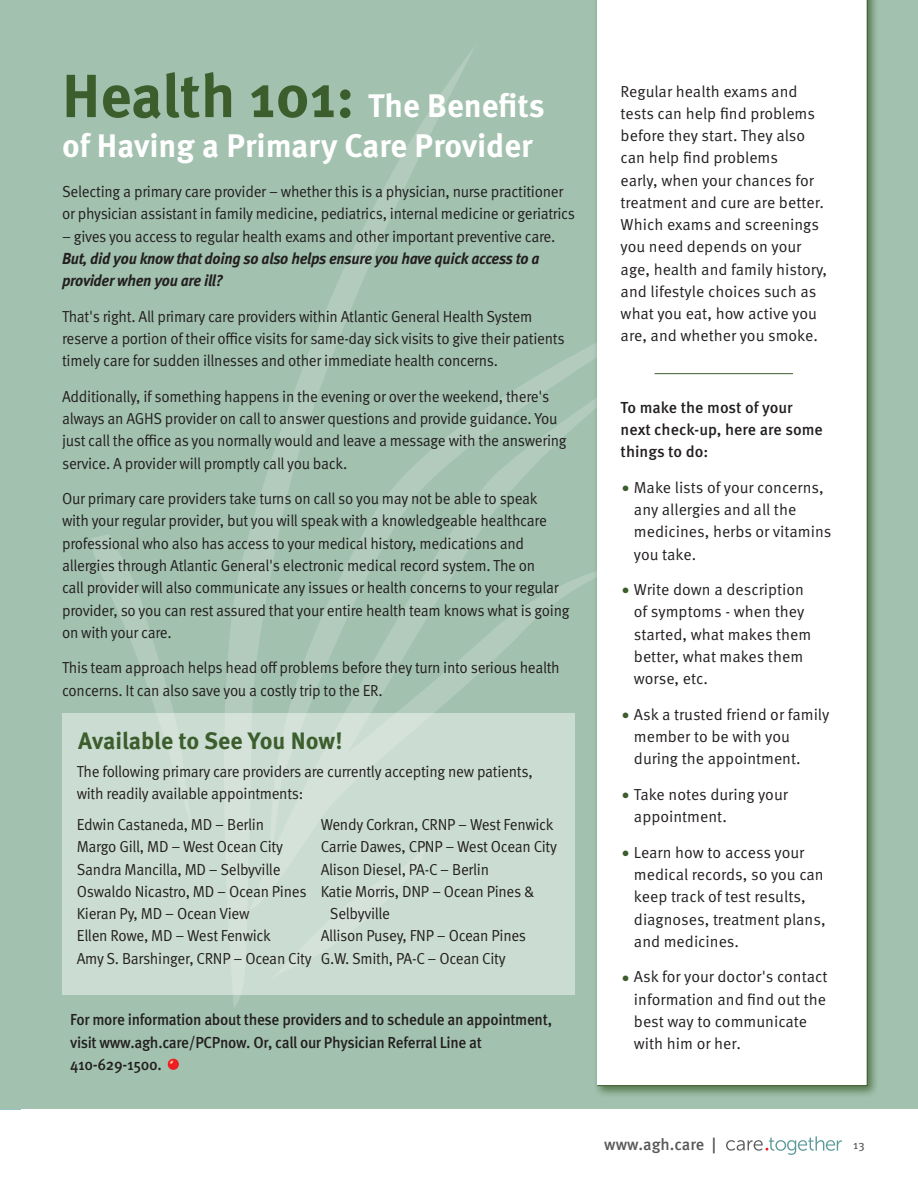
<style>
.page{position:relative;width:918px;height:1202px;background:#fff}
.page>*{position:absolute;margin:0;border:0;box-sizing:border-box;transform-origin:0 0}
.t1{font:700 32.7px/40px "Meta OT";color:#fff}
.t2{font:700 23.7px "Meta OT";letter-spacing:-.005em;color:#3c5d2c}
.t3{font:500 16.35px "Meta OT";color:#57585a}
.t4{font:15.9px/22.2px "Meta OT Norm";letter-spacing:-.02em;color:#231f20;scale:.95 1}
.t5{font:15.9px/22.2px "Meta OT Norm";color:#231f20}
.t6{font:500 15.9px/22.2px "Meta OT";letter-spacing:-.02em;color:#231f20;scale:.95 1}
.t7{font:italic 700 15.9px/22.2px "Meta OT";letter-spacing:-.02em;color:#231f20;scale:.95 1}
.t8{font:500 15.9px/22.2px "Meta OT";color:#231f20}
.t9{font:11.85px "Meta OT";color:#57585a}
.s1{font-size:60.75px;color:#3c5d2c}
.s2{font-family:"Meta OT";font-weight:700;color:#3c5d2c}
</style>
<div class="page">
<svg style="left:726px;top:1136px;width:116px;height:18px"></svg>
<div style="left:0;top:0;width:918px;height:1108px;background:#a2c1af"></div>
<svg style="left:206px;top:47px;width:271px;height:960px"></svg>
<svg style="left:91px;top:534px;width:83px;height:179px"></svg>
<svg style="left:268px;top:274px;width:209px;height:68px"></svg>
<svg style="left:250px;top:342px;width:343px;height:371px"></svg>
<div style="left:593px;top:0;width:287px;height:1098px;background:#3c5d2c;opacity:.75"></div>
<div style="left:597px;top:0;width:271px;height:1086px;background:#fff"></div>
<hr style="left:655px;top:373px;width:138px;height:1px;background:#3c5d2c">
<div style="left:62px;top:713px;width:513px;height:281px;background:#cbdcd2"></div>
<div style="left:168px;top:1058px;width:11px;height:11px;background:#ee1d23;border-radius:50%"></div>
<svg style="left:168px;top:1059px;width:6px;height:5px"></svg>
<h1 class="t1" style="left:62px;top:86px;width:484px"><span class="s1">Health 101:</span> The Benefits of Having a Primary Care Provider</h1>
<p class="t4" style="left:62px;top:181px;width:542px">Selecting a primary care provider – whether this is a physician, nurse practitioner or physician assistant in family medicine, pediatrics, internal medicine or geriatrics</p>
<p class="t4" style="left:62px;top:225px;width:521px">– gives you access to regular health exams and other important preventive care.</p>
<p class="t7" style="left:62px;top:247px;width:504px">But, did you know that doing so also helps ensure you have quick access to a provider when you are ill?</p>
<p class="t4" style="left:62px;top:305px;width:530px">That's right. All primary care providers within Atlantic General Health System reserve a portion of their office visits for same-day sick visits to give their patients timely care for sudden illnesses and other immediate health concerns.</p>
<p class="t4" style="left:62px;top:385px;width:533px">Additionally, if something happens in the evening or over the weekend, there's always an AGHS provider on call to answer questions and provide guidance. You just call the office as you normally would and leave a message with the answering service. A provider will promptly call you back.</p>
<p class="t4" style="left:62px;top:488px;width:536px">Our primary care providers take turns on call so you may not be able to speak<br>with your regular provider, but you will speak with a knowledgeable healthcare professional who also has access to your medical history, medications and allergies through Atlantic General's electronic medical record system. The on<br>call provider will also communicate any issues or health concerns to your regular provider, so you can rest assured that your entire health team knows what is going on with your care.</p>
<p class="t4" style="left:62px;top:657px;width:526px">This team approach helps head off problems before they turn into serious health concerns. It can also save you a costly trip to the ER.</p>
<h2 class="t2" style="left:78px;top:725px;width:266px">Available to See You Now!</h2>
<p class="t4" style="left:77px;top:760px;width:482px">The following primary care providers are currently accepting new patients, with readily available appointments:</p>
<p class="t4" style="left:77px;top:813px;width:249px">Edwin Castaneda, MD – Berlin<br>Margo Gill, MD – West Ocean City<br>Sandra Mancilla, MD – Selbyville<br>Oswaldo Nicastro, MD – Ocean Pines<br>Kieran Py, MD – Ocean View<br>Ellen Rowe, MD – West Fenwick<br>Amy S. Barshinger, CRNP – Ocean City</p>
<p class="t4" style="left:321px;top:813px;width:247px">Wendy Corkran, CRNP – West Fenwick</p>
<p class="t4" style="left:321px;top:836px;width:250px">Carrie Dawes, CPNP – West Ocean City</p>
<p class="t4" style="left:321px;top:858px;width:179px">Alison Diesel, PA-C – Berlin</p>
<p class="t4" style="left:321px;top:880px;width:226px">Katie Morris, DNP – Ocean Pines &amp;</p>
<p class="t4" style="left:330px;top:902px;width:65px">Selbyville</p>
<p class="t4" style="left:321px;top:925px;width:218px">Allison Pusey, FNP – Ocean Pines</p>
<p class="t4" style="left:321px;top:947px;width:196px">G.W. Smith, PA-C – Ocean City</p>
<p class="t6" style="left:70px;top:1009px;width:509px">For more information about these providers and to schedule an appointment, visit www.agh.care/PCPnow. Or, call our Physician Referral Line at<br>410-629-1500.</p>
<p class="t5" style="left:621px;top:80px;width:208px">Regular health exams and tests can help find problems before they start. They also can help find problems<br>early, when your chances for treatment and cure are better.<br>Which exams and screenings you need depends on your age, health and family history, and lifestyle choices such as what you eat, how active you are, and whether you smoke.</p>
<p class="t8" style="left:621px;top:396px;width:204px">To make the most of your next check-up, here are some things to do:</p>
<p class="t5" style="left:634px;top:476px;width:199px;text-indent:-12px"><span class="s2">•</span> Make lists of your concerns, any allergies and all the medicines, herbs or vitamins you take.</p>
<p class="t5" style="left:634px;top:578px;width:179px;text-indent:-12px"><span class="s2">•</span> Write down a description of symptoms - when they started, what makes them better, what makes them worse, etc.</p>
<p class="t5" style="left:634px;top:703px;width:197px;text-indent:-12px"><span class="s2">•</span> Ask a trusted friend or family member to be with you during the appointment.</p>
<p class="t5" style="left:634px;top:783px;width:155px;text-indent:-12px"><span class="s2">•</span> Take notes during your appointment.</p>
<p class="t5" style="left:634px;top:841px;width:193px;text-indent:-12px"><span class="s2">•</span> Learn how to access your medical records, so you can keep track of test results, diagnoses, treatment plans, and medicines.</p>
<p class="t5" style="left:634px;top:966px;width:195px;text-indent:-12px"><span class="s2">•</span> Ask for your doctor's contact information and find out the best way to communicate with him or her.</p>
<p class="t3" style="left:604px;top:1134px;width:113px">www.agh.care |</p>
<p class="t9" style="left:853px;top:1137px;width:13px">13</p>
</div>
